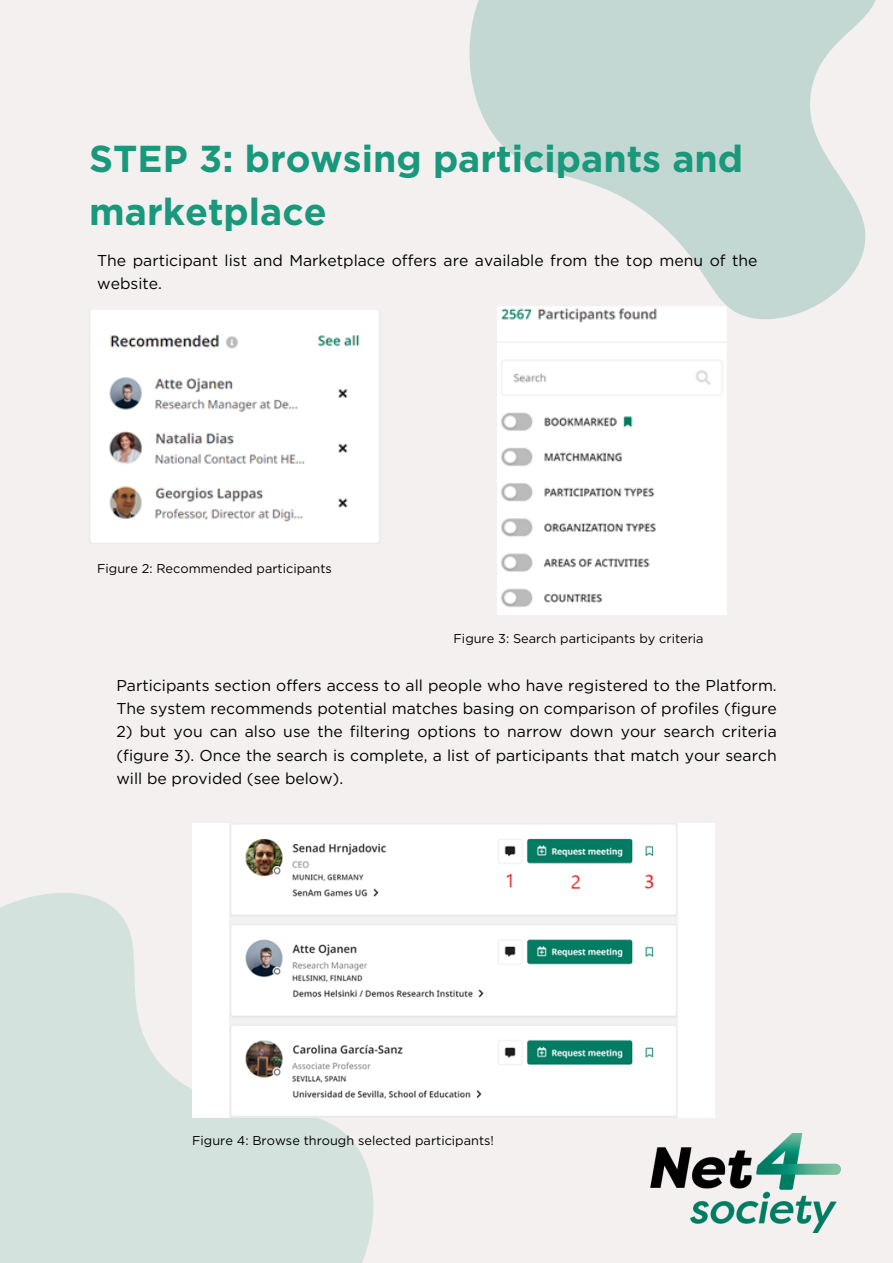
<style>
.page{position:relative;width:893px;height:1263px;background:#f4f0f0}
.page>*{position:absolute;margin:0;border:0;box-sizing:border-box;transform-origin:0 0}
.t1{font:700 37.5px/52.3px "Gotham";color:#19987c}
.t2{font:15.75px/23.1px "Gotham";color:#000}
.t3{font:12.75px "Gotham";color:#000}
</style>
<div class="page">
<svg style="left:469px;top:0;width:407px;height:320px;fill:#c3d8d3"></svg>
<img style="left:650px;top:1133px;width:191px;height:99px">
<svg style="left:0;top:893px;width:374px;height:370px;background:#d6e3df"></svg>
<img style="left:89px;top:310px;width:289px;height:232px">
<img style="left:497px;top:305px;width:230px;height:309px">
<img style="left:192px;top:824px;width:523px;height:293px">
<h1 class="t1" style="left:89px;top:133px;width:655px">STEP 3: browsing participants and marketplace</h1>
<p class="t2" style="left:97px;top:249px;width:662px">The participant list and Marketplace offers are available from the top menu of the website.</p>
<p class="t3" style="left:97px;top:560px;width:236px">Figure 2: Recommended participants</p>
<p class="t3" style="left:453px;top:631px;width:251px">Figure 3: Search participants by criteria</p>
<p class="t2" style="left:116px;top:674px;width:662px">Participants section offers access to all people who have registered to the Platform.<br>The system recommends potential matches basing on comparison of profiles (figure</p>
<p class="t2" style="left:116px;top:720px;width:662px;text-align:justify">2) but you can also use the filtering options to narrow down your search criteria (figure 3). Once the search is complete, a list of participants that match your search will be provided (see below).</p>
<p class="t3" style="left:192px;top:1132px;width:303px">Figure 4: Browse through selected participants!</p>
</div>
